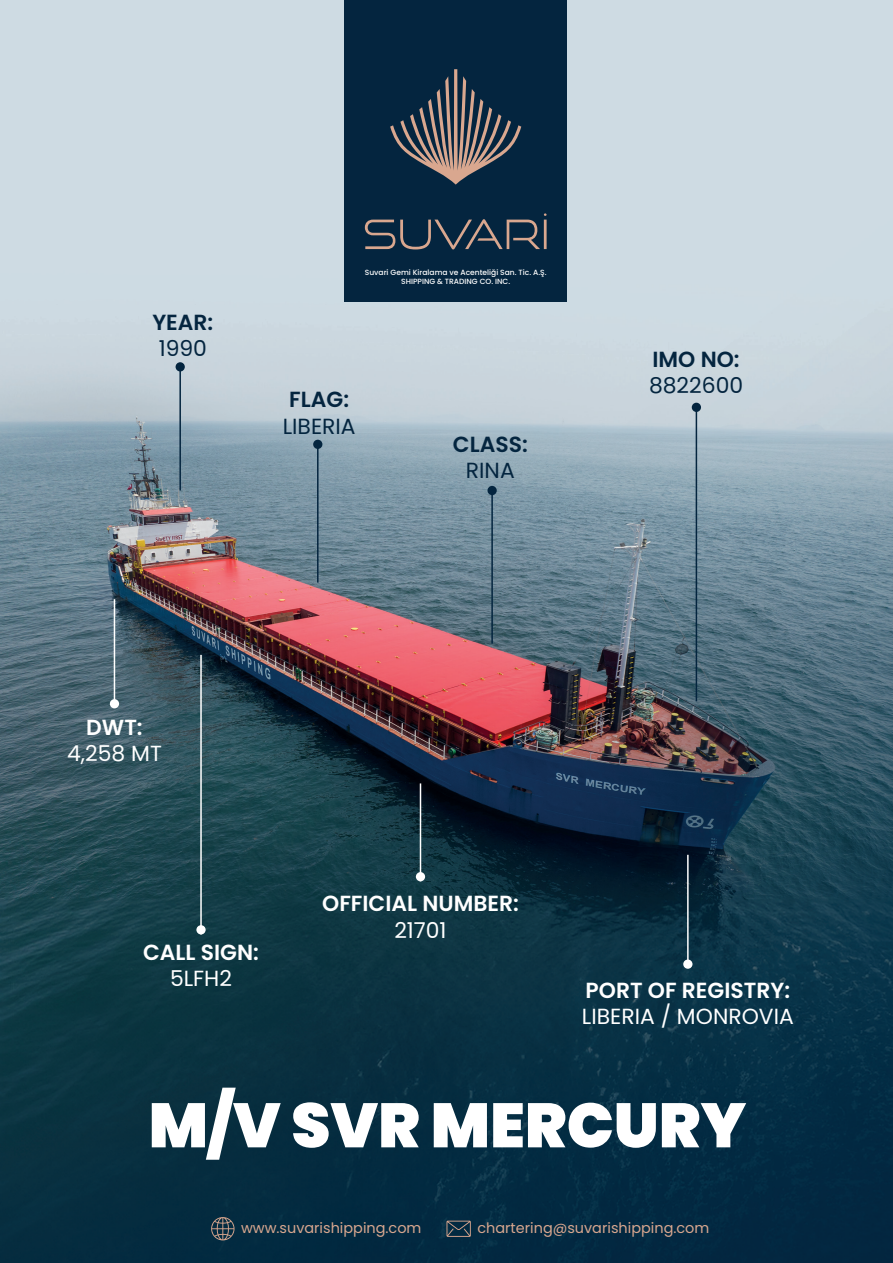
<style>
.page{position:relative;width:893px;height:1263px;background:#fff}
.page>*{position:absolute;margin:0;border:0;box-sizing:border-box;transform-origin:0 0}
.t1{font:900 62.55px "Poppins";color:#fff}
.t2{font:600 21.9px "Poppins";color:#fff}
.t3{font:21.9px "Poppins";color:#fff}
.t4{font:600 21.9px "Poppins";color:#04253f}
.t5{font:21.9px "Poppins";color:#04253f}
.t6{font:14.4px "Poppins";color:#d9a78f}
.t7{font:500 7.5px/9px "Poppins";color:#fff;text-align:center}
</style>
<div class="page">
<img style="left:0;top:0;width:893px;height:1263px">
<svg style="left:446px;top:1221px;width:25px;height:16px"></svg>
<svg style="left:211px;top:1217px;width:23px;height:23px"></svg>
<div style="left:344px;top:0;width:223px;height:301px;background:#04253f"></div>
<svg style="left:390px;top:69px;width:131px;height:116px"></svg>
<svg style="left:365px;top:213px;width:182px;height:36px"></svg>
<hr style="left:544px;top:220px;width:3px;height:29px;background:#d9a78f">
<div style="left:110px;top:699px;width:9px;height:9px;background:#fff;border-radius:50%"></div>
<div style="left:176px;top:362px;width:9px;height:9px;background:#04253f;border-radius:50%"></div>
<div style="left:313px;top:440px;width:9px;height:9px;background:#04253f;border-radius:50%"></div>
<div style="left:487px;top:486px;width:10px;height:9px;background:#04253f;border-radius:50%"></div>
<div style="left:692px;top:403px;width:9px;height:9px;background:#04253f;border-radius:50%"></div>
<svg style="left:196px;top:925px;width:10px;height:9px"></svg>
<div style="left:416px;top:872px;width:9px;height:9px;background:#fff;border-radius:50%"></div>
<div style="left:683px;top:959px;width:9px;height:10px;background:#fff;border-radius:50%"></div>
<hr style="left:179px;top:367px;width:2px;height:123px;background:#04253f">
<hr style="left:317px;top:444px;width:2px;height:139px;background:#04253f">
<hr style="left:114px;top:599px;width:1px;height:106px;background:#fff">
<hr style="left:420px;top:783px;width:1px;height:98px;background:#fff">
<hr style="left:687px;top:855px;width:2px;height:109px;background:#fff">
<hr style="left:200px;top:655px;width:2px;height:279px;background:#fff">
<hr style="left:491px;top:490px;width:2px;height:154px;background:#04253f">
<hr style="left:696px;top:407px;width:1px;height:294px;background:#04253f">
<h2 class="t4" style="left:152px;top:310px;width:62px">YEAR:</h2>
<h2 class="t5" style="left:159px;top:336px;width:50px">1990</h2>
<p class="t7" style="left:365px;top:267px;width:183px">Suvari Gemi Kiralama ve Acenteliği San. Tic. A.Ş.<br>SHIPPING &amp; TRADING CO. INC.</p>
<h2 class="t4" style="left:289px;top:387px;width:61px">FLAG:</h2>
<h2 class="t5" style="left:283px;top:413px;width:74px">LIBERIA</h2>
<h2 class="t4" style="left:453px;top:431px;width:76px">CLASS:</h2>
<h2 class="t5" style="left:466px;top:457px;width:50px">RINA</h2>
<h2 class="t4" style="left:652px;top:346px;width:89px">IMO NO:</h2>
<h2 class="t5" style="left:649px;top:373px;width:96px">8822600</h2>
<h2 class="t2" style="left:86px;top:715px;width:58px">DWT:</h2>
<h2 class="t3" style="left:67px;top:741px;width:96px">4,258 MT</h2>
<h2 class="t2" style="left:143px;top:939px;width:117px">CALL SIGN:</h2>
<h2 class="t3" style="left:170px;top:965px;width:63px">5LFH2</h2>
<h2 class="t2" style="left:322px;top:891px;width:198px">OFFICIAL NUMBER:</h2>
<h2 class="t3" style="left:394px;top:917px;width:54px">21701</h2>
<h2 class="t2" style="left:586px;top:977px;width:206px">PORT OF REGISTRY:</h2>
<h2 class="t3" style="left:582px;top:1003px;width:213px">LIBERIA / MONROVIA</h2>
<h1 class="t1" style="left:149px;top:1089px;width:599px">M/V SVR MERCURY</h1>
<h3 class="t6" style="left:241px;top:1220px;width:182px">www.suvarishipping.com</h3>
<h3 class="t6" style="left:477px;top:1220px;width:233px">chartering@suvarishipping.com</h3>
</div>
